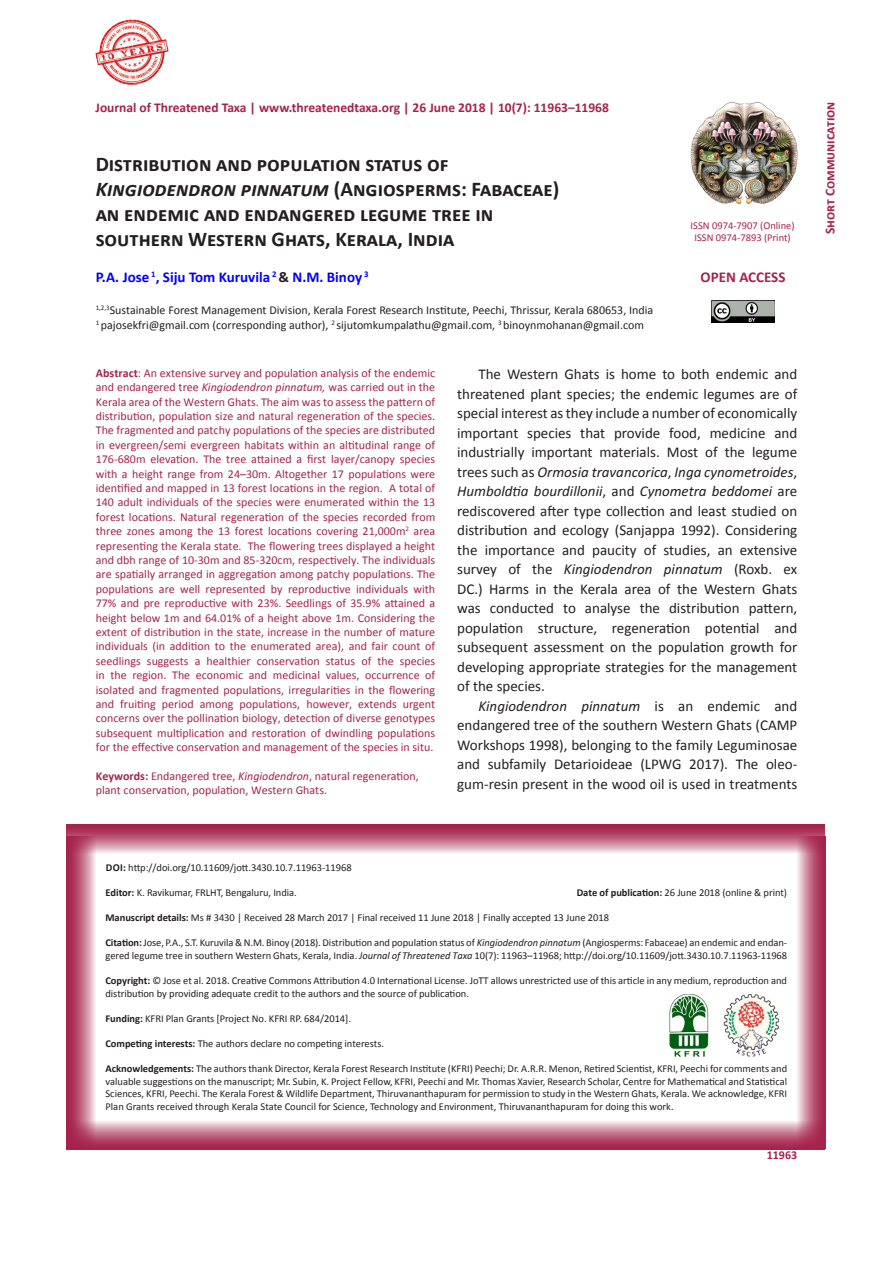
<style>
.page{position:relative;width:893px;height:1263px;background:#fff}
.page>*{position:absolute;margin:0;border:0;box-sizing:border-box;transform-origin:0 0}
.t1{font:700 21px "Calibri";color:#231f20}
.t2{font:15px/19.5px "Calibri";color:#231f20;text-align:justify}
.t3{font:700 15px "Calibri";color:#00f}
.t4{font:700 15px "Calibri";color:#a5234c}
.t5{font:700 13.5px "Calibri";color:#a5234c}
.t6{font:12px/14.4px "Calibri";color:#a5234c;text-align:justify}
.t7{font:12px "Calibri";color:#231f20}
.t8{font:12px "Calibri Bold 2";color:#a5234c}
.jott_notes_citation{font:10.5px/12.6px "Calibri";letter-spacing:-.005em;color:#231f20}
.Body{font:10.5px "Calibri";letter-spacing:-.005em;color:#231f20}
.jott_notes_citation-2{font:10.5px "Calibri";color:#a5234c}
.s1{font-style:italic}
.s2{font-family:"Calibri Bold 2";font-weight:400;color:#231f20}
.s3{font-weight:700}
.s4{font-family:"Calibri Italic 2"}
.s5{font-family:"Calibri Bold 2"}
.s6{font-family:"Calibri 2"}
</style>
<div class="page">
<img style="left:690px;top:102px;width:107px;height:103px">
<img style="left:711px;top:300px;width:63px;height:22px">
<svg style="left:66px;top:853px;width:30px;height:267px;background:#c36d88"></svg>
<svg style="left:797px;top:853px;width:28px;height:267px;background:#c6768f"></svg>
<svg style="left:66px;top:1120px;width:759px;height:29px;background:#c5748e"></svg>
<svg style="left:66px;top:824px;width:759px;height:29px;background:#c26b86"></svg>
<img style="left:96px;top:20px;width:72px;height:65px">
<img style="left:669px;top:994px;width:39px;height:62px">
<img style="left:724px;top:994px;width:55px;height:62px">
<p class="t5" style="left:96px;top:99px;width:515px">Journal of Threatened Taxa | www.threatenedtaxa.org | 26 June 2018 | 10(7): 11963–11968</p>
<p class="t1" style="left:96px;top:151px;width:354px">Distribution and population status of</p>
<p class="t1" style="left:96px;top:176px;width:465px"><span class="s1">Kingiodendron pinnatum</span> (Angiosperms: Fabaceae)</p>
<p class="t1" style="left:96px;top:200px;width:399px">an endemic and endangered legume tree in</p>
<p class="t1" style="left:96px;top:225px;width:360px">southern Western Ghats, Kerala, India</p>
<p class="t3" style="left:96px;top:267px;width:274px">P.A. Jose <sup>1</sup>, Siju Tom Kuruvila <sup>2</sup> <span class="s2">&amp;</span> N.M. Binoy <sup>3</sup></p>
<p class="t7" style="left:96px;top:303px;width:559px"><sup>1,2,3</sup>Sustainable Forest Management Division, Kerala Forest Research Institute, Peechi, Thrissur, Kerala 680653, India</p>
<p class="t7" style="left:96px;top:317px;width:550px"><sup>1</sup> pajosekfri@gmail.com (corresponding author), <sup>2</sup> sijutomkumpalathu@gmail.com, <sup>3</sup> binoynmohanan@gmail.com</p>
<p class="jott_notes_citation-2" style="left:691px;top:218px;width:105px">ISSN 0974-7907 (Online)</p>
<p class="jott_notes_citation-2" style="left:694px;top:231px;width:98px">ISSN 0974-7893 (Print)</p>
<p class="t4" style="left:701px;top:268px;width:86px">OPEN ACCESS</p>
<p class="t6" style="left:96px;top:366px;width:341px"><span class="s3">Abstract</span>: An extensive survey and population analysis of the endemic and endangered tree <span class="s4">Kingiodendron pinnatum,</span> was carried out in the Kerala area of the Western Ghats. The aim was to assess the pattern of distribution, population size and natural regeneration of the species.<br>The fragmented and patchy populations of the species are distributed in evergreen/semi evergreen habitats within an altitudinal range of 176-680m elevation. The tree attained a first layer/canopy species with a height range from 24–30m. Altogether 17 populations were identified and mapped in 13 forest locations in the region. A total of 140 adult individuals of the species were enumerated within the 13 forest locations. Natural regeneration of the species recorded from three zones among the 13 forest locations covering 21,000m<sup>2</sup> area representing the Kerala state. The flowering trees displayed a height and dbh range of 10-30m and 85-320cm, respectively. The individuals are spatially arranged in aggregation among patchy populations. The populations are well represented by reproductive individuals with 77% and pre reproductive with 23%. Seedlings of 35.9% attained a height below 1m and 64.01% of a height above 1m. Considering the extent of distribution in the state, increase in the number of mature individuals (in addition to the enumerated area), and fair count of seedlings suggests a healthier conservation status of the species in the region. The economic and medicinal values, occurrence of isolated and fragmented populations, irregularities in the flowering and fruiting period among populations, however, extends urgent concerns over the pollination biology, detection of diverse genotypes subsequent multiplication and restoration of dwindling populations for the effective conservation and management of the species in situ.</p>
<p class="t6" style="left:96px;top:769px;width:325px"><span class="s3">Keywords:</span> Endangered tree, <span class="s4">Kingiodendron</span>, natural regeneration, plant conservation, population, Western Ghats.</p>
<p class="t2" style="left:457px;top:364px;width:342px;text-indent:21px">The Western Ghats is home to both endemic and threatened plant species; the endemic legumes are of special interest as they include a number of economically important species that provide food, medicine and industrially important materials. Most of the legume trees such as <span class="s4">Ormosia travancorica</span>, <span class="s4">Inga cynometroides</span>, <span class="s1">Humboldtia bourdillonii</span>, and <span class="s4">Cynometra beddomei</span> are rediscovered after type collection and least studied on distribution and ecology (Sanjappa 1992). Considering the importance and paucity of studies, an extensive survey of the <span class="s4">Kingiodendron pinnatum</span> (Roxb. ex DC.) Harms in the Kerala area of the Western Ghats was conducted to analyse the distribution pattern, population structure, regeneration potential and subsequent assessment on the population growth for developing appropriate strategies for the management of the species.</p>
<p class="t2" style="left:457px;top:696px;width:342px;text-indent:21px"><span class="s4">Kingiodendron pinnatum</span> is an endemic and endangered tree of the southern Western Ghats (CAMP Workshops 1998), belonging to the family Leguminosae and subfamily Detarioideae (LPWG 2017). The oleo&shy;gum-resin present in the wood oil is used in treatments</p>
<p class="jott_notes_citation" style="left:106px;top:861px;width:247px"><span class="s5">DOI:</span> http://doi.org/10.11609/jott.3430.10.<span class="s6">7</span>.11963-11968</p>
<p class="jott_notes_citation" style="left:105px;top:886px;width:193px"><span class="s5">Editor:</span> K. Ravikumar, FRLHT, Bengaluru, India.</p>
<p class="jott_notes_citation" style="left:577px;top:886px;width:212px"><span class="s3">Date of publication:</span> 26 June 2018 (online &amp; print)</p>
<p class="jott_notes_citation" style="left:105px;top:911px;width:505px"><span class="s3">Manuscript details:</span> Ms # 3430 | Received 28 March 2017 | Final received 11 June 2018 | Finally accepted 13 June 2018</p>
<p class="jott_notes_citation" style="left:105px;top:936px;width:683px"><span class="s3">Citation:</span>Jose, P.A., S.T. Kuruvila &amp; N.M. Binoy (2018). Distribution and population status of <span class="s4">Kingiodendron pinnatum</span> (Angiosperms: Fabaceae) an endemic and endan&shy;gered legume tree in southern Western Ghats, Kerala, India. <span class="s4">Journal of Threatened Taxa</span> 10(7): 11963–11968<span class="s6">;</span> http://doi.org/10.11609/jott.3430.10.<span class="s6">7</span>.11963-11968</p>
<p class="jott_notes_citation" style="left:105px;top:974px;width:683px"><span class="s3">Copyright:</span> <span class="s6">©</span> Jose et al. 2018. Creative Commons Attribution 4.0 International License. JoTT allows unrestricted use of this article in any medium, reproduction and distribution by providing adequate credit to the authors and the source of publication.</p>
<p class="Body" style="left:105px;top:1012px;width:247px"><span class="s3">Funding:</span> KFRI Plan Grants [Project No. KFRI RP. 684/2014].</p>
<p class="Body" style="left:105px;top:1037px;width:280px"><span class="s3">Competing interests:</span> The author<span class="s6">s</span> declare no competing interests.</p>
<p class="jott_notes_citation" style="left:105px;top:1062px;width:683px;text-align:justify"><span class="s3">Acknowledgements:</span> The authors thank Director, Kerala Forest Research Institute (KFRI) Peechi; Dr. A.R.R. Menon, Retired Scientist, KFRI, Peechi for comments and valuable suggestions on the manuscript; Mr. Subin, K. Project Fellow, KFRI, Peechi and Mr. Thomas Xavier, Research Scholar, Centre for Mathematical and Statistical Sciences, KFRI, Peechi. The Kerala Forest &amp; Wildlife Department, Thiruvananthapuram for permission to study in the Western Ghats, Kerala. We acknowledge, KFRI Plan Grants received through Kerala State Council for Science, Technology and Environment, Thiruvananthapuram for doing this work.</p>
<p class="t8" style="left:767px;top:1148px;width:32px">11963</p>
<p class="t5" style="left:821px;top:234px;width:134px;rotate:-90deg">Short Communication</p>
</div>
